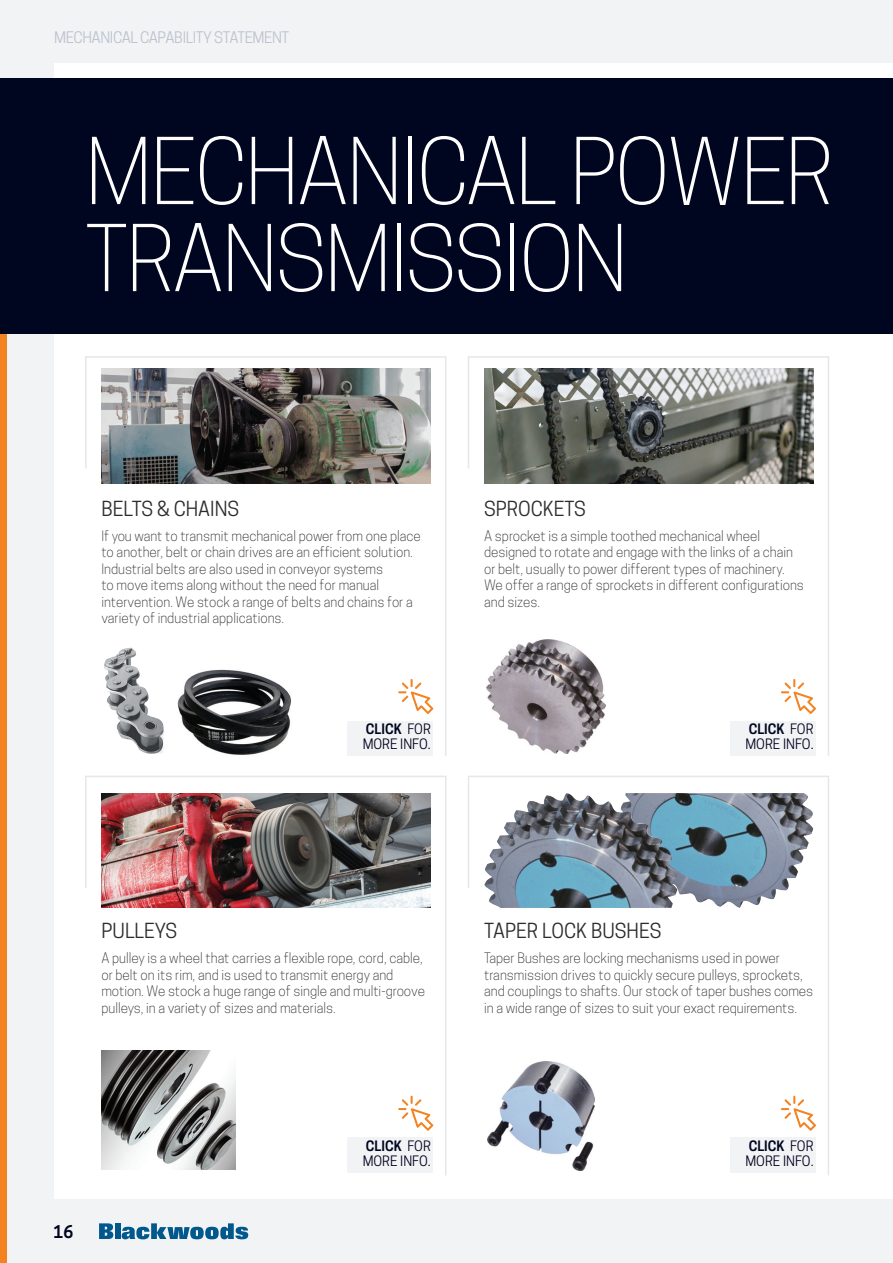
<style>
.page{position:relative;width:893px;height:1263px;background:#f2f3f4}
.page>*{position:absolute;margin:0;border:0;box-sizing:border-box;transform-origin:0 0}
.t1{font:300 86.25px/87px "Cooper Hewitt";letter-spacing:-.025em;color:#fff}
.t2{font:19.5px "Cooper Hewitt";color:#2e2b2c}
.t3{font:600 16.5px "Cooper Hewitt";color:#000520}
.t4{font:15px "Cooper Hewitt";letter-spacing:-.025em;color:#bbc3d1}
.t5{font:300 13.5px/16.5px "Cooper Hewitt";color:#2e2b2c}
.t6{font:13.5px/15px "Cooper Hewitt";color:#000520}
.s1{font-weight:600}
</style>
<div class="page">
<div style="left:54px;top:64px;width:839px;height:1135px;background:#fff"></div>
<svg style="left:99px;top:1223px;width:14px;height:16px"></svg>
<div style="left:115px;top:1223px;width:5px;height:16px;background:#01588c"></div>
<svg style="left:122px;top:1223px;width:126px;height:16px"></svg>
<div style="left:0;top:300px;width:6px;height:963px;background:#f58220"></div>
<div style="left:0;top:79px;width:893px;height:255px;background:#000520"></div>
<svg style="left:85px;top:356px;width:362px;height:400px"></svg>
<img style="left:85px;top:776px;width:362px;height:399px">
<svg style="left:468px;top:356px;width:361px;height:400px"></svg>
<svg style="left:468px;top:776px;width:361px;height:399px"></svg>
<div style="left:347px;top:1138px;width:86px;height:34px;background:#f2f3f4"></div>
<div style="left:347px;top:721px;width:86px;height:34px;background:#f2f3f4"></div>
<div style="left:730px;top:1138px;width:86px;height:34px;background:#f2f3f4"></div>
<div style="left:730px;top:721px;width:86px;height:34px;background:#f2f3f4"></div>
<svg style="left:398px;top:1096px;width:35px;height:35px"></svg>
<svg style="left:398px;top:679px;width:35px;height:35px"></svg>
<svg style="left:781px;top:1096px;width:35px;height:35px"></svg>
<svg style="left:781px;top:679px;width:35px;height:35px"></svg>
<p class="t4" style="left:54px;top:29px;width:237px">MECHANICAL CAPABILITY STATEMENT</p>
<h1 class="t1" style="left:85px;top:128px;width:750px">MECHANICAL POWER<br>TRANSMISSION</h1>
<h2 class="t2" style="left:101px;top:497px;width:139px">BELTS &amp; CHAINS</h2>
<p class="t5" style="left:101px;top:527px;width:321px">If you want to transmit mechanical power from one place to another, belt or chain drives are an efficient solution.<br>Industrial belts are also used in conveyor systems<br>to move items along without the need for manual intervention. We stock a range of belts and chains for a variety of industrial applications.</p>
<p class="t6" style="left:363px;top:721px;width:70px"><span class="s1">CLICK</span> FOR<br>MORE INFO.</p>
<h2 class="t2" style="left:484px;top:497px;width:103px">SPROCKETS</h2>
<p class="t5" style="left:484px;top:527px;width:321px">A sprocket is a simple toothed mechanical wheel designed to rotate and engage with the links of a chain or belt, usually to power different types of machinery.<br>We offer a range of sprockets in different configurations and sizes.</p>
<p class="t6" style="left:745px;top:721px;width:70px"><span class="s1">CLICK</span> FOR<br>MORE INFO.</p>
<h2 class="t2" style="left:101px;top:919px;width:77px">PULLEYS</h2>
<p class="t5" style="left:101px;top:950px;width:325px">A pulley is a wheel that carries a flexible rope, cord, cable, or belt on its rim, and is used to transmit energy and motion. We stock a huge range of single and multi-groove pulleys, in a variety of sizes and materials.</p>
<p class="t3" style="left:54px;top:1221px;width:21px">16</p>
<p class="t6" style="left:363px;top:1138px;width:70px"><span class="s1">CLICK</span> FOR<br>MORE INFO.</p>
<h2 class="t2" style="left:484px;top:919px;width:179px">TAPER LOCK BUSHES</h2>
<p class="t5" style="left:484px;top:950px;width:331px">Taper Bushes are locking mechanisms used in power transmission drives to quickly secure pulleys, sprockets, and couplings to shafts. Our stock of taper bushes comes in a wide range of sizes to suit your exact requirements.</p>
<p class="t6" style="left:745px;top:1138px;width:70px"><span class="s1">CLICK</span> FOR<br>MORE INFO.</p>
</div>
